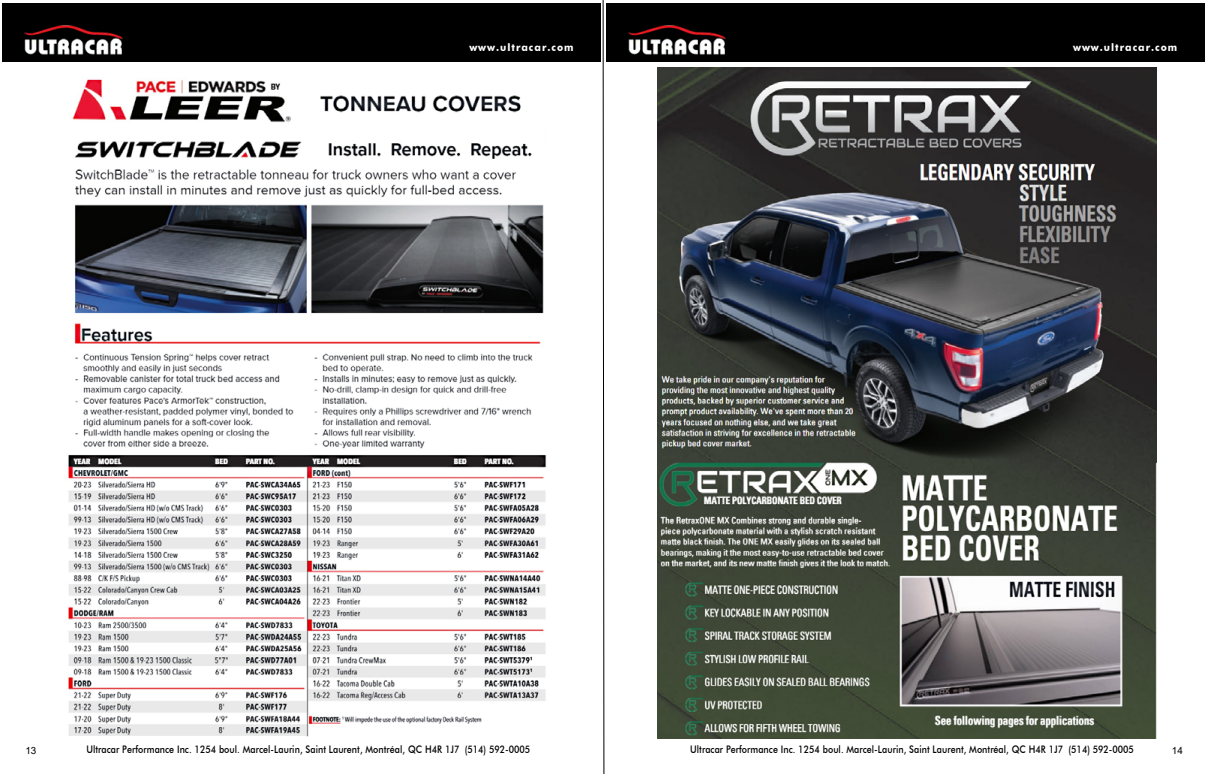
<style>
.page{position:relative;width:1207px;height:774px;background:#fff}
.page>*{position:absolute;margin:0;border:0;box-sizing:border-box;transform-origin:0 0}
.t1{font:500 10.4px "Futura BT";letter-spacing:.005em;color:#000;scale:.85 1}
.t2{font:700 10.4px "Futura Md BT";letter-spacing:.1em;color:#fff;scale:.95 1}
.t3{font:9.9px "Arial";color:#000}
</style>
<div class="page">
<div style="left:606px;top:3px;width:598px;height:59px;background:#000"></div>
<img style="left:628px;top:25px;width:98px;height:30px">
<img style="left:657px;top:67px;width:499px;height:671px">
<div style="left:3px;top:3px;width:598px;height:59px;background:#000"></div>
<img style="left:24px;top:25px;width:99px;height:30px">
<img style="left:68px;top:79px;width:478px;height:658px">
<svg style="left:602px;top:0;width:2px;height:774px"></svg>
<p class="t2" style="left:469px;top:41px;width:111px">www.ultracar.com</p>
<p class="t2" style="left:1073px;top:41px;width:111px">www.ultracar.com</p>
<p class="t3" style="left:25px;top:743px;width:13px">13</p>
<p class="t1" style="left:86px;top:743px;width:523px">Ultracar Performance Inc. 1254 boul. Marcel-Laurin, Saint Laurent, Montréal, QC H4R 1J7 (514) 592-0005</p>
<p class="t1" style="left:690px;top:743px;width:523px">Ultracar Performance Inc. 1254 boul. Marcel-Laurin, Saint Laurent, Montréal, QC H4R 1J7 (514) 592-0005</p>
<p class="t3" style="left:1172px;top:743px;width:13px">14</p>
</div>
